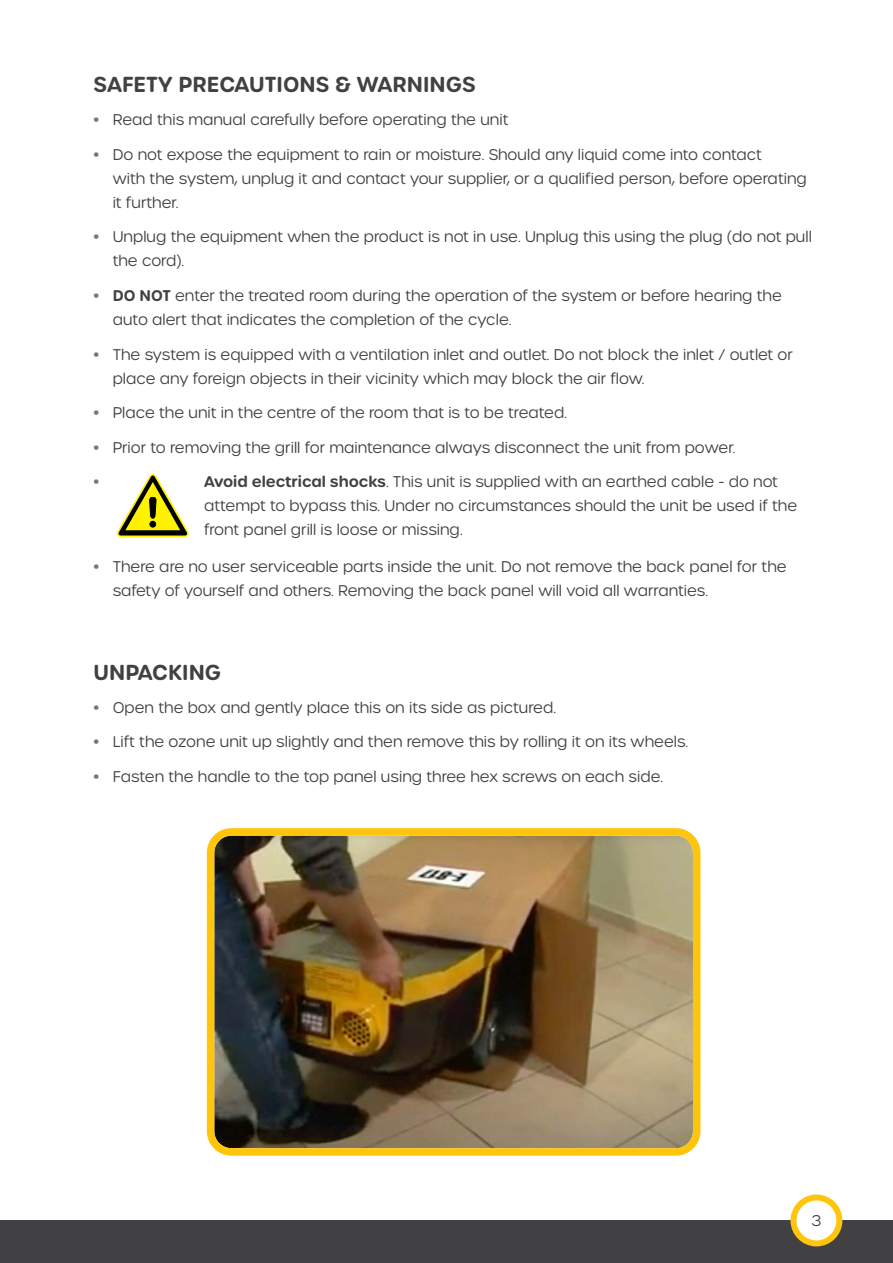
<style>
.page{position:relative;width:893px;height:1263px;background:#fff}
.page>*{position:absolute;margin:0;border:0;box-sizing:border-box;transform-origin:0 0}
.t1{font:600 21px "Urbane Rounded";color:#414042}
.t2{font:300 15px/24px "Urbane Rounded";color:#414042}
.t3{font:500 15px "Urbane Rounded";color:#757779}
.s1{font-weight:500;color:#757779}
.s2{font-weight:600}
</style>
<div class="page">
<div style="left:0;top:1220px;width:893px;height:43px;background:#414042"></div>
<div style="left:793px;top:1197px;width:46px;height:46px;background:#fff;border-radius:50%"></div>
<div style="left:790px;top:1194px;width:52px;height:52px;border:6px solid #ffc40c;border-radius:50%"></div>
<svg style="left:117px;top:474px;width:72px;height:63px"></svg>
<img style="left:216px;top:837px;width:475px;height:310px">
<div style="left:207px;top:828px;width:493px;height:328px;border:8px solid #ffc40c;border-radius:21px"></div>
<h1 class="t1" style="left:94px;top:71px;width:384px">SAFETY PRECAUTIONS &amp; WARNINGS</h1>
<p class="t2" style="left:94px;top:108px;width:416px"><span class="s1">•</span> Read this manual carefully before operating the unit</p>
<p class="t2" style="left:113px;top:142px;width:696px;text-indent:-19px"><span class="s1">•</span> Do not expose the equipment to rain or moisture. Should any liquid come into contact<br>with the system, unplug it and contact your supplier, or a qualified person, before operating it further.</p>
<p class="t2" style="left:113px;top:225px;width:701px;text-indent:-19px"><span class="s1">•</span> Unplug the equipment when the product is not in use. Unplug this using the plug (do not pull the cord).</p>
<p class="t2" style="left:113px;top:283px;width:671px;text-indent:-19px"><span class="s1">•</span> <span class="s2">DO NOT</span> enter the treated room during the operation of the system or before hearing the auto alert that indicates the completion of the cycle.</p>
<p class="t2" style="left:113px;top:342px;width:682px;text-indent:-19px"><span class="s1">•</span> The system is equipped with a ventilation inlet and outlet. Do not block the inlet / outlet or place any foreign objects in their vicinity which may block the air flow.</p>
<p class="t2" style="left:94px;top:401px;width:475px"><span class="s1">•</span> Place the unit in the centre of the room that is to be treated.</p>
<p class="t2" style="left:94px;top:435px;width:643px"><span class="s1">•</span> Prior to removing the grill for maintenance always disconnect the unit from power.</p>
<p class="t3" style="left:94px;top:472px;width:7px">•</p>
<p class="t2" style="left:204px;top:470px;width:595px"><span class="s2">Avoid electrical shocks</span>. This unit is supplied with an earthed cable - do not attempt to bypass this. Under no circumstances should the unit be used if the front panel grill is loose or missing.</p>
<p class="t2" style="left:113px;top:555px;width:675px;text-indent:-19px"><span class="s1">•</span> There are no user serviceable parts inside the unit. Do not remove the back panel for the safety of yourself and others. Removing the back panel will void all warranties.</p>
<h1 class="t1" style="left:94px;top:658px;width:129px">UNPACKING</h1>
<p class="t2" style="left:94px;top:695px;width:464px"><span class="s1">•</span> Open the box and gently place this on its side as pictured.</p>
<p class="t2" style="left:94px;top:730px;width:596px"><span class="s1">•</span> Lift the ozone unit up slightly and then remove this by rolling it on its wheels.</p>
<p class="t2" style="left:94px;top:764px;width:571px"><span class="s1">•</span> Fasten the handle to the top panel using three hex screws on each side.</p>
<p class="t2" style="left:811px;top:1208px;width:11px">3</p>
</div>
